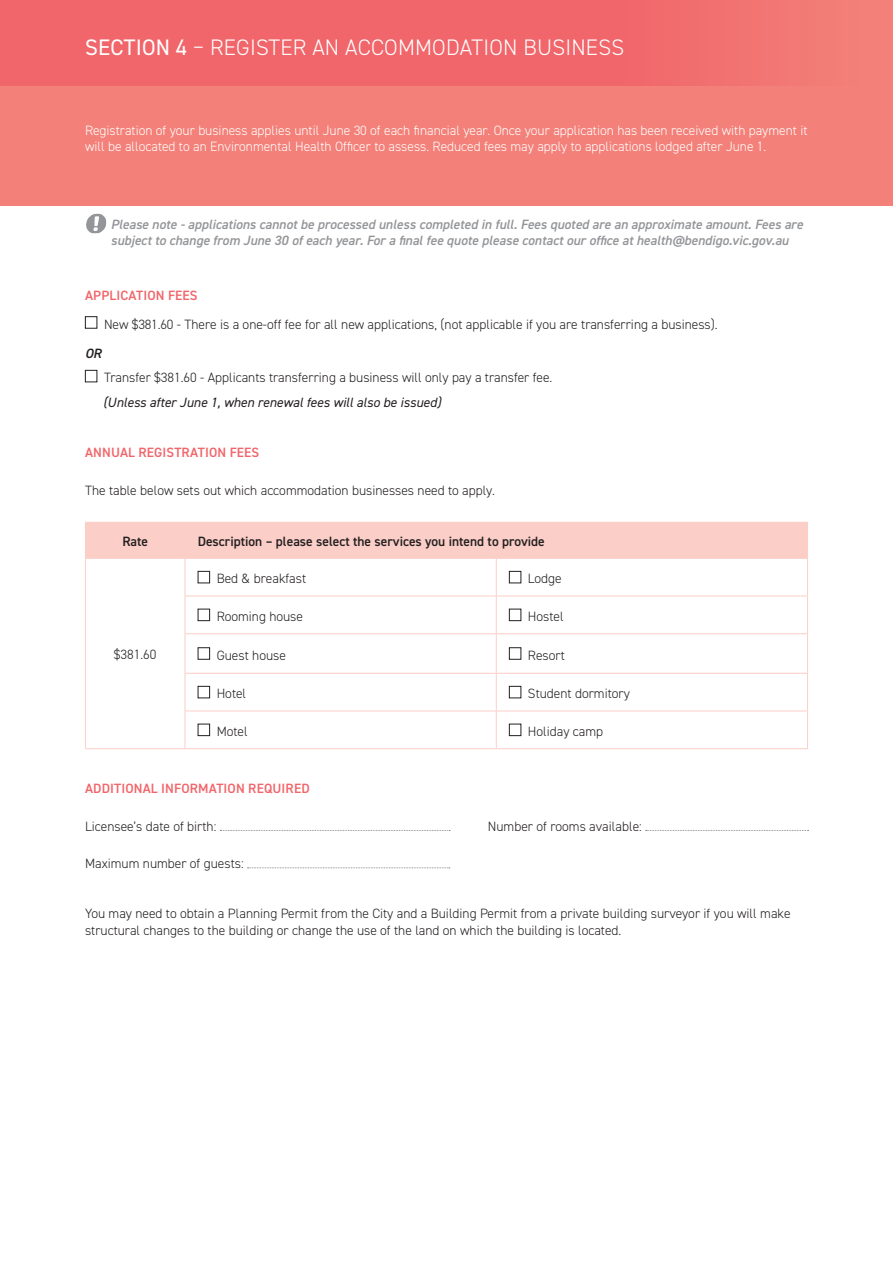
<style>
.page{position:relative;width:893px;height:1263px;background:#fff}
.page>*{position:absolute;margin:0;border:0;box-sizing:border-box;transform-origin:0 0}
.t1{font:300 22.5px "DIN2014";letter-spacing:.01em;color:#fff}
.t2{font:300 13.5px/16.2px "DIN2014";color:#231f20}
.t3{font:300 13.5px/16.2px "DIN2014";color:#fff}
.t4{font:italic 600 13.5px/16.2px "DIN2014";color:#939598}
.t5{font:600 13.5px "DIN2014";letter-spacing:.01em;color:#f1666b}
.t6{font:600 13.5px "DIN2014";color:#231f20}
.t7{font:italic 13.5px "DIN2014";color:#231f20}
.t8{font:italic 600 13.5px "DIN2014";color:#231f20}
.s1{font-weight:400}
</style>
<div class="page">
<div style="left:0;top:0;width:893px;height:206px;background:#f38179"></div>
<div style="left:0;top:0;width:859px;height:85px;background:#f1666b"></div>
<svg style="left:86px;top:214px;width:21px;height:19px"></svg>
<div style="left:85px;top:316px;width:12px;height:13px;border:1px solid #231f20"></div>
<div style="left:85px;top:370px;width:12px;height:12px;border:1px solid #231f20"></div>
<div style="left:86px;top:523px;width:721px;height:35px;background:#fbcec7"></div>
<hr style="left:85px;top:523px;width:1px;height:35px;background:#fbcec7">
<hr style="left:85px;top:522px;width:100px;height:1px;background:#fbcec7">
<hr style="left:185px;top:522px;width:311px;height:1px;background:#fbcec7">
<hr style="left:496px;top:522px;width:312px;height:1px;background:#fbcec7">
<hr style="left:185px;top:523px;width:1px;height:35px;background:#fbcec7">
<hr style="left:807px;top:523px;width:1px;height:35px;background:#fbcec7">
<hr style="left:85px;top:559px;width:1px;height:37px;background:#fbcec7">
<hr style="left:85px;top:596px;width:1px;height:38px;background:#fbcec7">
<hr style="left:85px;top:634px;width:1px;height:39px;background:#fbcec7">
<hr style="left:85px;top:673px;width:1px;height:38px;background:#fbcec7">
<hr style="left:85px;top:711px;width:1px;height:37px;background:#fbcec7">
<hr style="left:85px;top:558px;width:100px;height:1px;background:#fbcec7">
<hr style="left:185px;top:558px;width:311px;height:1px;background:#fbcec7">
<hr style="left:496px;top:558px;width:312px;height:1px;background:#fbcec7">
<hr style="left:185px;top:559px;width:1px;height:37px;background:#fbcec7">
<hr style="left:496px;top:559px;width:1px;height:37px;background:#fbcec7">
<hr style="left:807px;top:559px;width:1px;height:37px;background:#fbcec7">
<hr style="left:185px;top:596px;width:311px;height:1px;background:#fbcec7">
<hr style="left:496px;top:596px;width:312px;height:1px;background:#fbcec7">
<hr style="left:185px;top:596px;width:1px;height:37px;background:#fbcec7">
<hr style="left:496px;top:596px;width:1px;height:37px;background:#fbcec7">
<hr style="left:807px;top:596px;width:1px;height:37px;background:#fbcec7">
<hr style="left:185px;top:633px;width:311px;height:1px;background:#fbcec7">
<hr style="left:496px;top:633px;width:312px;height:1px;background:#fbcec7">
<hr style="left:185px;top:634px;width:1px;height:39px;background:#fbcec7">
<hr style="left:496px;top:634px;width:1px;height:39px;background:#fbcec7">
<hr style="left:185px;top:674px;width:1px;height:37px;background:#fbcec7">
<hr style="left:496px;top:674px;width:1px;height:37px;background:#fbcec7">
<hr style="left:185px;top:711px;width:1px;height:37px;background:#fbcec7">
<hr style="left:496px;top:711px;width:1px;height:37px;background:#fbcec7">
<hr style="left:185px;top:673px;width:311px;height:1px;background:#fbcec7">
<hr style="left:496px;top:673px;width:312px;height:1px;background:#fbcec7">
<hr style="left:185px;top:711px;width:311px;height:1px;background:#fbcec7">
<hr style="left:496px;top:711px;width:312px;height:1px;background:#fbcec7">
<hr style="left:85px;top:748px;width:100px;height:1px;background:#fbcec7">
<hr style="left:185px;top:748px;width:311px;height:1px;background:#fbcec7">
<hr style="left:496px;top:748px;width:312px;height:1px;background:#fbcec7">
<hr style="left:807px;top:634px;width:1px;height:39px;background:#fbcec7">
<hr style="left:807px;top:674px;width:1px;height:37px;background:#fbcec7">
<hr style="left:807px;top:711px;width:1px;height:37px;background:#fbcec7">
<div style="left:198px;top:571px;width:12px;height:12px;border:1px solid #231f20"></div>
<div style="left:509px;top:571px;width:12px;height:12px;border:1px solid #231f20"></div>
<div style="left:198px;top:609px;width:12px;height:12px;border:1px solid #231f20"></div>
<div style="left:509px;top:609px;width:12px;height:12px;border:1px solid #231f20"></div>
<div style="left:198px;top:647px;width:12px;height:13px;border:1px solid #231f20"></div>
<div style="left:509px;top:647px;width:12px;height:13px;border:1px solid #231f20"></div>
<div style="left:198px;top:686px;width:12px;height:12px;border:1px solid #231f20"></div>
<div style="left:509px;top:686px;width:12px;height:12px;border:1px solid #231f20"></div>
<div style="left:198px;top:724px;width:12px;height:12px;border:1px solid #231f20"></div>
<div style="left:509px;top:724px;width:12px;height:12px;border:1px solid #231f20"></div>
<svg style="left:220px;top:830px;width:230px;height:1px"></svg>
<svg style="left:646px;top:830px;width:162px;height:1px"></svg>
<svg style="left:247px;top:867px;width:203px;height:1px"></svg>
<p class="t1" style="left:85px;top:34px;width:541px"><span class="s1">SECTION 4</span> – REGISTER AN ACCOMMODATION BUSINESS</p>
<p class="t3" style="left:85px;top:122px;width:724px">Registration of your business applies until June 30 of each financial year. Once your application has been received with payment it will be allocated to an Environmental Health Officer to assess. Reduced fees may apply to applications lodged after June 1.</p>
<p class="t4" style="left:111px;top:216px;width:694px">Please note - applications cannot be processed unless completed in full. Fees quoted are an approximate amount. Fees are subject to change from June 30 of each year. For a final fee quote please contact our office at health@bendigo.vic.gov.au</p>
<p class="t5" style="left:85px;top:286px;width:114px">APPLICATION FEES</p>
<p class="t2" style="left:104px;top:316px;width:615px">New $381.60 - There is a one-off fee for all new applications, (not applicable if you are transferring a business).</p>
<p class="t8" style="left:85px;top:344px;width:18px">OR</p>
<p class="t2" style="left:104px;top:369px;width:450px">Transfer $381.60 - Applicants transferring a business will only pay a transfer fee.</p>
<p class="t7" style="left:103px;top:394px;width:339px">(Unless after June 1, when renewal fees will also be issued)</p>
<p class="t5" style="left:85px;top:444px;width:176px">ANNUAL REGISTRATION FEES</p>
<p class="t2" style="left:85px;top:482px;width:411px">The table below sets out which accommodation businesses need to apply.</p>
<p class="t6" style="left:122px;top:532px;width:27px">Rate</p>
<p class="t6" style="left:198px;top:532px;width:349px">Description – please select the services you intend to provide</p>
<p class="t2" style="left:114px;top:646px;width:44px">$381.60</p>
<p class="t2" style="left:217px;top:570px;width:91px">Bed &amp; breakfast</p>
<p class="t2" style="left:528px;top:570px;width:35px">Lodge</p>
<p class="t2" style="left:217px;top:608px;width:88px">Rooming house</p>
<p class="t2" style="left:528px;top:608px;width:37px">Hostel</p>
<p class="t2" style="left:217px;top:647px;width:71px">Guest house</p>
<p class="t2" style="left:528px;top:647px;width:38px">Resort</p>
<p class="t2" style="left:217px;top:685px;width:31px">Hotel</p>
<p class="t2" style="left:528px;top:685px;width:103px">Student dormitory</p>
<p class="t2" style="left:217px;top:723px;width:33px">Motel</p>
<p class="t2" style="left:528px;top:723px;width:77px">Holiday camp</p>
<p class="t5" style="left:85px;top:780px;width:226px">ADDITIONAL INFORMATION REQUIRED</p>
<p class="t2" style="left:85px;top:818px;width:133px">Licensee’s date of birth:</p>
<p class="t2" style="left:488px;top:818px;width:155px">Number of rooms available:</p>
<p class="t2" style="left:85px;top:855px;width:160px">Maximum number of guests:</p>
<p class="t2" style="left:85px;top:906px;width:707px">You may need to obtain a Planning Permit from the City and a Building Permit from a private building surveyor if you will make structural changes to the building or change the use of the land on which the building is located.</p>
</div>
